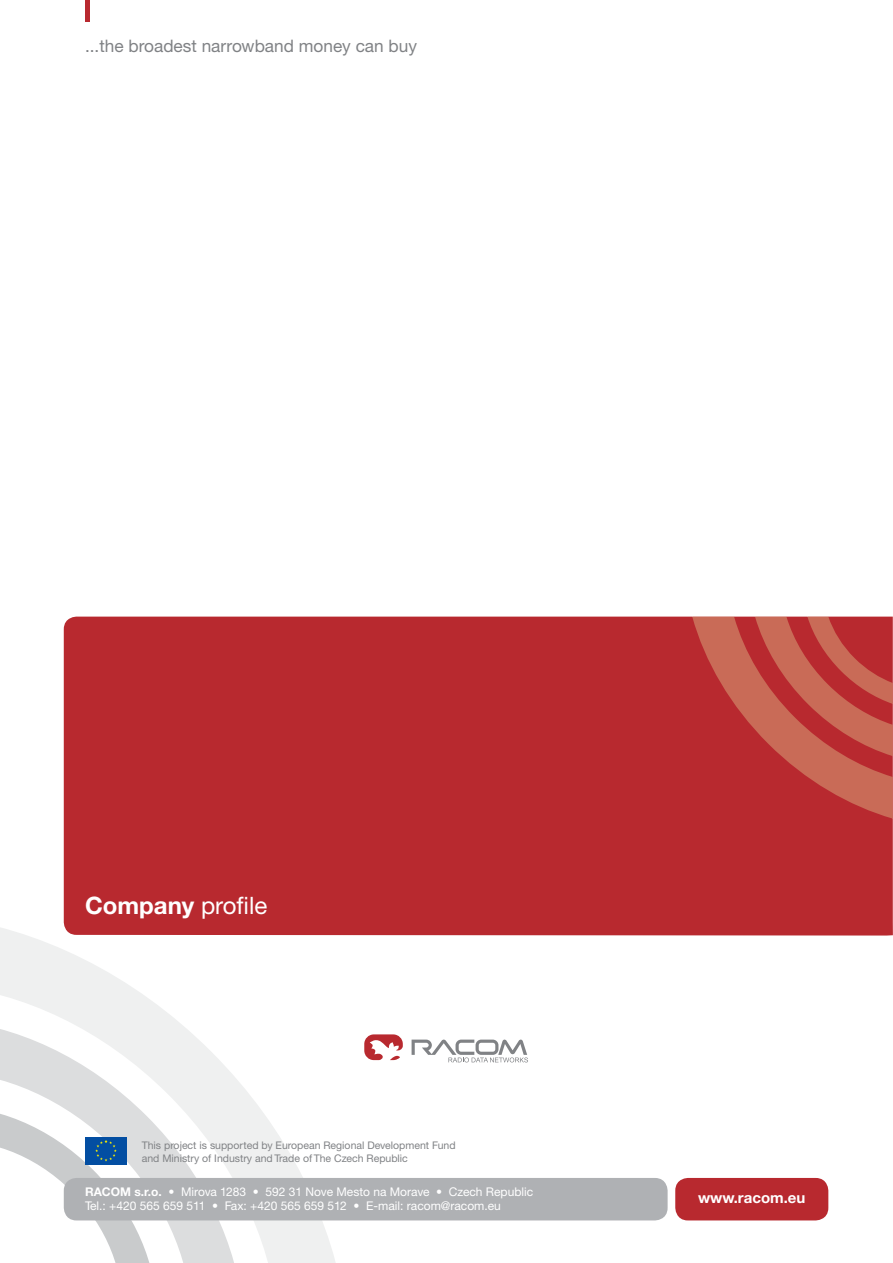
<style>
.page{position:relative;width:893px;height:1263px;background:#fff}
.page>*{position:absolute;margin:0;border:0;box-sizing:border-box;transform-origin:0 0}
.t1{font:700 24px "Helvetica KMCE";color:#fff}
.t2{font:17.25px "Helvetica KMCE";color:#808285}
.t3{font:700 15px "Helvetica KMCE";color:#fff}
.t4{font:12px/13.5px "Helvetica KMCE";color:#fff}
.t5{font:10.5px/13.5px "Helvetica KMCE";color:#808285}
.s1{font-weight:400}
.s2{font-weight:700}
</style>
<div class="page">
<svg style="left:0;top:917px;width:346px;height:346px"></svg>
<svg style="left:0;top:1020px;width:243px;height:243px"></svg>
<hr style="left:85px;top:0;width:4px;height:21px;background:#b8292f">
<div style="left:64px;top:1178px;width:604px;height:42px;background:#afb1b4;border-radius:13px"></div>
<div style="left:675px;top:1178px;width:153px;height:42px;background:#b8292f;border-radius:13px"></div>
<div style="left:64px;top:617px;width:829px;height:318px;background:#b8292f"></div>
<svg style="left:364px;top:1034px;width:39px;height:26px"></svg>
<svg style="left:412px;top:1039px;width:116px;height:23px"></svg>
<div style="left:685px;top:616px;width:208px;height:211px;background:#b8292f"></div>
<svg style="left:692px;top:616px;width:201px;height:203px;background:#bf4540"></svg>
<svg style="left:0;top:1104px;width:157px;height:159px"></svg>
<h2 class="t2" style="left:85px;top:40px;width:334px">...the broadest narrowband money can buy</h2>
<h1 class="t1" style="left:85px;top:897px;width:184px">Company <span class="s1">profile</span></h1>
<p class="t5" style="left:142px;top:1139px;width:315px">This project is supported by European Regional Development Fund and Ministry of Industry and Trade of The Czech Republic</p>
<p class="t4" style="left:85px;top:1186px;width:450px"><span class="s2">RACOM s.r.o. •</span> Mirova 1283 • 592 31 Nove Mesto na Morave • Czech Republic<br>Tel.: +420 565 659 511 • Fax: +420 565 659 512 • E-mail: racom@racom.eu</p>
<p class="t3" style="left:698px;top:1193px;width:109px">www.racom.eu</p>
</div>
